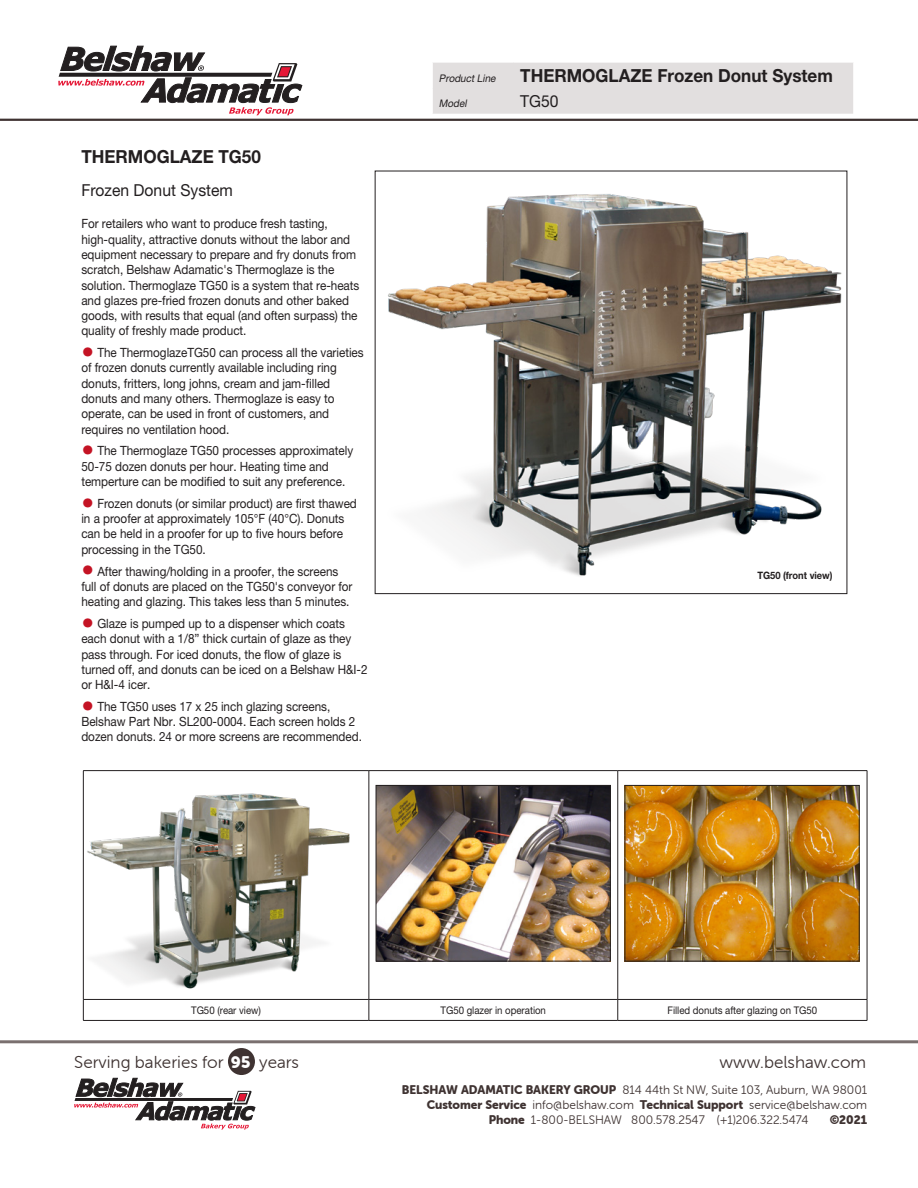
<style>
.page{position:relative;width:918px;height:1188px;background:#fff}
.page>*{position:absolute;margin:0;border:0;box-sizing:border-box;transform-origin:0 0}
.Header_1{font:700 18px "Helvetica Neue LT Pro";color:#231f20;scale:.95 1}
.t1{font:17.25px "Museo Sans Rounded 300";color:#3f3332}
.Header_1_-_Subhead{font:16.5px "Helvetica Neue LT Pro";color:#231f20;scale:.95 1}
._0_-_Text_-_Main{font:12.75px/15.3px "Helvetica Neue LT Pro";letter-spacing:-.005em;color:#231f20;scale:.92 1}
.t2{font:12.3px "Museo Sans Rounded 300";color:#3f3332}
.t3{font:12.3px "Museo Sans Rounded 900";color:#3f3332}
.Caption_-_Table{font:10.5px "Helvetica Neue LT Pro";letter-spacing:-.005em;color:#231f20;scale:.92 1}
.Header_-_Title_-_Pro{font:italic 10.5px "Helvetica Neue LT Pro";color:#231f20;scale:.95 1}
.t4{font:700 10.2px "Helvetica Neue LT Pro";letter-spacing:-.005em;color:#231f20;scale:.92 1}
.s1{font-size:25.5px;color:#c41324}
.s2{font-family:"Museo Sans Rounded 900";font-size:16.5px;color:#fff}
.s3{font-family:"Museo Sans Rounded 900"}
</style>
<div class="page">
<hr style="left:369px;top:771px;width:1px;height:228px;background:#231f20">
<hr style="left:618px;top:771px;width:1px;height:228px;background:#231f20">
<svg style="left:369px;top:1000px;width:1px;height:20px"></svg>
<svg style="left:618px;top:1000px;width:1px;height:20px"></svg>
<hr style="left:83px;top:770px;width:286px;height:1px;background:#231f20">
<hr style="left:83px;top:771px;width:1px;height:228px;background:#231f20">
<hr style="left:369px;top:770px;width:249px;height:1px;background:#231f20">
<hr style="left:618px;top:770px;width:249px;height:1px;background:#231f20">
<hr style="left:867px;top:771px;width:1px;height:228px;background:#231f20">
<hr style="left:83px;top:999px;width:286px;height:1px;background:#231f20">
<svg style="left:83px;top:1000px;width:1px;height:20px"></svg>
<hr style="left:369px;top:999px;width:249px;height:1px;background:#231f20">
<hr style="left:618px;top:999px;width:249px;height:1px;background:#231f20">
<svg style="left:867px;top:1000px;width:1px;height:20px"></svg>
<hr style="left:83px;top:1020px;width:286px;height:1px;background:#231f20">
<hr style="left:369px;top:1020px;width:249px;height:1px;background:#231f20">
<hr style="left:618px;top:1020px;width:249px;height:1px;background:#231f20">
<img style="left:87px;top:793px;width:263px;height:196px">
<img style="left:378px;top:787px;width:231px;height:173px">
<div style="left:376px;top:785px;width:235px;height:177px;border:1px solid #231f20"></div>
<img style="left:627px;top:787px;width:231px;height:173px">
<div style="left:625px;top:785px;width:235px;height:177px;border:1px solid #231f20"></div>
<img style="left:388px;top:194px;width:454px;height:382px">
<hr style="left:0;top:119px;width:918px;height:2px;background:#3f3332">
<div style="left:228px;top:1048px;width:27px;height:27px;background:#3f3332;border-radius:50%"></div>
<hr style="left:0;top:1040px;width:918px;height:3px;background:#7a706f">
<div style="left:433px;top:62px;width:420px;height:52px;background:#e2dfdf"></div>
<svg style="left:58px;top:46px;width:244px;height:69px"></svg>
<svg style="left:74px;top:1078px;width:181px;height:52px"></svg>
<p class="Header_1" style="left:81px;top:145px;width:190px">THERMOGLAZE TG50</p>
<p class="Header_1_-_Subhead" style="left:81px;top:181px;width:161px">Frozen Donut System</p>
<p class="_0_-_Text_-_Main" style="left:81px;top:216px;width:304px">For retailers who want to produce fresh tasting, high-quality, attractive donuts without the labor and equipment necessary to prepare and fry donuts from scratch, Belshaw Adamatic's Thermoglaze is the solution. Thermoglaze TG50 is a system that re-heats and glazes pre-fried frozen donuts and other baked goods, with results that equal (and often surpass) the quality of freshly made product.</p>
<p class="_0_-_Text_-_Main" style="left:81px;top:345px;width:308px"><span class="s1">•</span> The ThermoglazeTG50 can process all the varieties of frozen donuts currently available including ring donuts, fritters, long johns, cream and jam-filled donuts and many others. Thermoglaze is easy to operate, can be used in front of customers, and requires no ventilation hood.</p>
<p class="_0_-_Text_-_Main" style="left:81px;top:443px;width:297px"><span class="s1">•</span> The Thermoglaze TG50 processes approximately<br>50-75 dozen donuts per hour. Heating time and temperture can be modified to suit any preference.</p>
<p class="_0_-_Text_-_Main" style="left:81px;top:495px;width:301px"><span class="s1">•</span> Frozen donuts (or similar product) are first thawed in a proofer at approximately 105°F (40°C). Donuts can be held in a proofer for up to five hours before processing in the TG50.</p>
<p class="_0_-_Text_-_Main" style="left:81px;top:563px;width:296px"><span class="s1">•</span> After thawing/holding in a proofer, the screens full of donuts are placed on the TG50's conveyor for heating and glazing. This takes less than 5 minutes.</p>
<p class="_0_-_Text_-_Main" style="left:81px;top:616px;width:313px"><span class="s1">•</span> Glaze is pumped up to a dispenser which coats each donut with a 1/8” thick curtain of glaze as they pass through. For iced donuts, the flow of glaze is turned off, and donuts can be iced on a Belshaw H&amp;I-2 or H&amp;I-4 icer.</p>
<p class="_0_-_Text_-_Main" style="left:81px;top:699px;width:306px"><span class="s1">•</span> The TG50 uses 17 x 25 inch glazing screens,<br>Belshaw Part Nbr. SL200-0004. Each screen holds 2 dozen donuts. 24 or more screens are recommended.</p>
<p class="Header_-_Title_-_Pro" style="left:439px;top:72px;width:63px">ProductLine</p>
<p class="Header_1" style="left:520px;top:64px;width:331px">THERMOGLAZE Frozen Donut System</p>
<p class="Header_-_Title_-_Pro" style="left:439px;top:97px;width:33px">Model</p>
<p class="Header_1_-_Subhead" style="left:520px;top:91px;width:42px">TG50</p>
<p class="t4" style="left:757px;top:569px;width:83px">TG50 (front view)</p>
<p class="Caption_-_Table" style="left:191px;top:1004px;width:77px">TG50 (rear view)</p>
<p class="Caption_-_Table" style="left:441px;top:1004px;width:116px">TG50 glazer in operation</p>
<p class="Caption_-_Table" style="left:667px;top:1004px;width:164px">Filled donuts after glazing on TG50</p>
<h2 class="t1" style="left:74px;top:1052px;width:226px">Serving bakeries for <span class="s2">95</span> years</h2>
<h2 class="t1" style="left:719px;top:1052px;width:148px">www.belshaw.com</h2>
<p class="t2" style="left:402px;top:1083px;width:467px"><span class="s3">BELSHAW ADAMATIC BAKERY GROUP</span> 814 44th St NW, Suite 103, Auburn, WA 98001</p>
<p class="t2" style="left:427px;top:1098px;width:442px"><span class="s3">Customer Service</span> info@belshaw.com <span class="s3">Technical Support</span> service@belshaw.com</p>
<p class="t2" style="left:489px;top:1113px;width:321px"><span class="s3">Phone</span> 1-800-BELSHAW 800.578.2547 (+1)206.322.5474</p>
<p class="t3" style="left:830px;top:1112px;width:39px">©2021</p>
</div>
